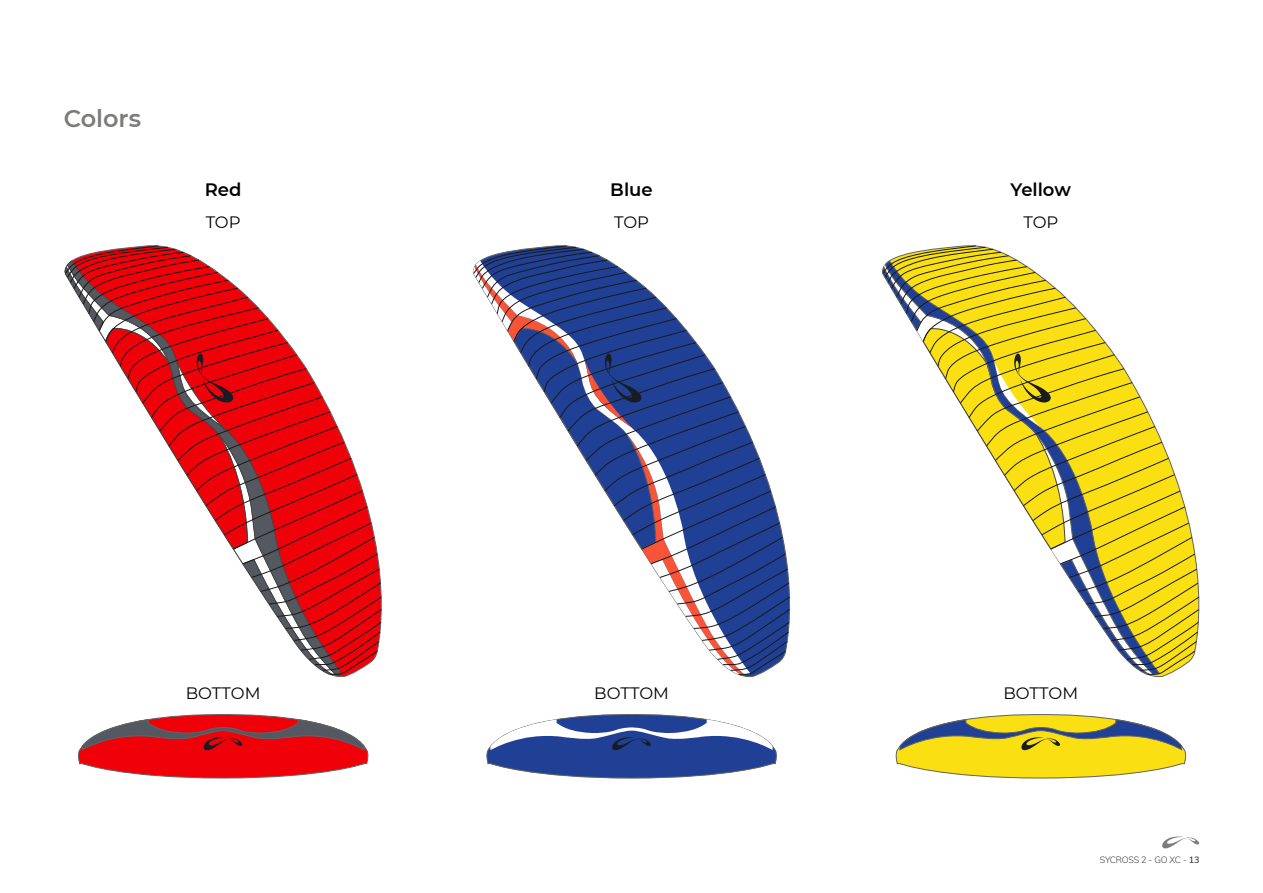
<style>
.page{position:relative;width:1263px;height:893px;background:#fff}
.page>*{position:absolute;margin:0;border:0;box-sizing:border-box;transform-origin:0 0}
.t1{font:600 24px "Montserrat";color:#7c7c7b}
.t2{font:600 18px "Montserrat";color:#000}
.t3{font:16.5px "Montserrat";color:#000}
.t4{font:300 9px "Muli";letter-spacing:-.025em;color:#3c3c3b}
.s1{font-weight:600}
</style>
<div class="page">
<svg style="left:1162px;top:836px;width:38px;height:13px"></svg>
<svg style="left:473px;top:245px;width:317px;height:430px"></svg>
<svg style="left:882px;top:245px;width:318px;height:430px"></svg>
<svg style="left:65px;top:245px;width:317px;height:430px"></svg>
<svg style="left:895px;top:714px;width:292px;height:65px"></svg>
<svg style="left:486px;top:714px;width:291px;height:65px"></svg>
<svg style="left:78px;top:714px;width:291px;height:65px"></svg>
<h1 class="t1" style="left:64px;top:102px;width:79px">Colors</h1>
<p class="t2" style="left:205px;top:177px;width:38px">Red</p>
<p class="t2" style="left:610px;top:177px;width:44px">Blue</p>
<p class="t2" style="left:1010px;top:177px;width:62px">Yellow</p>
<p class="t3" style="left:206px;top:211px;width:36px">TOP</p>
<p class="t3" style="left:614px;top:211px;width:36px">TOP</p>
<p class="t3" style="left:1023px;top:211px;width:36px">TOP</p>
<p class="t3" style="left:186px;top:682px;width:76px">BOTTOM</p>
<p class="t3" style="left:594px;top:682px;width:76px">BOTTOM</p>
<p class="t3" style="left:1003px;top:682px;width:76px">BOTTOM</p>
<p class="t4" style="left:1100px;top:853px;width:101px">SYCROSS 2 - GO XC - <span class="s1">13</span></p>
</div>
